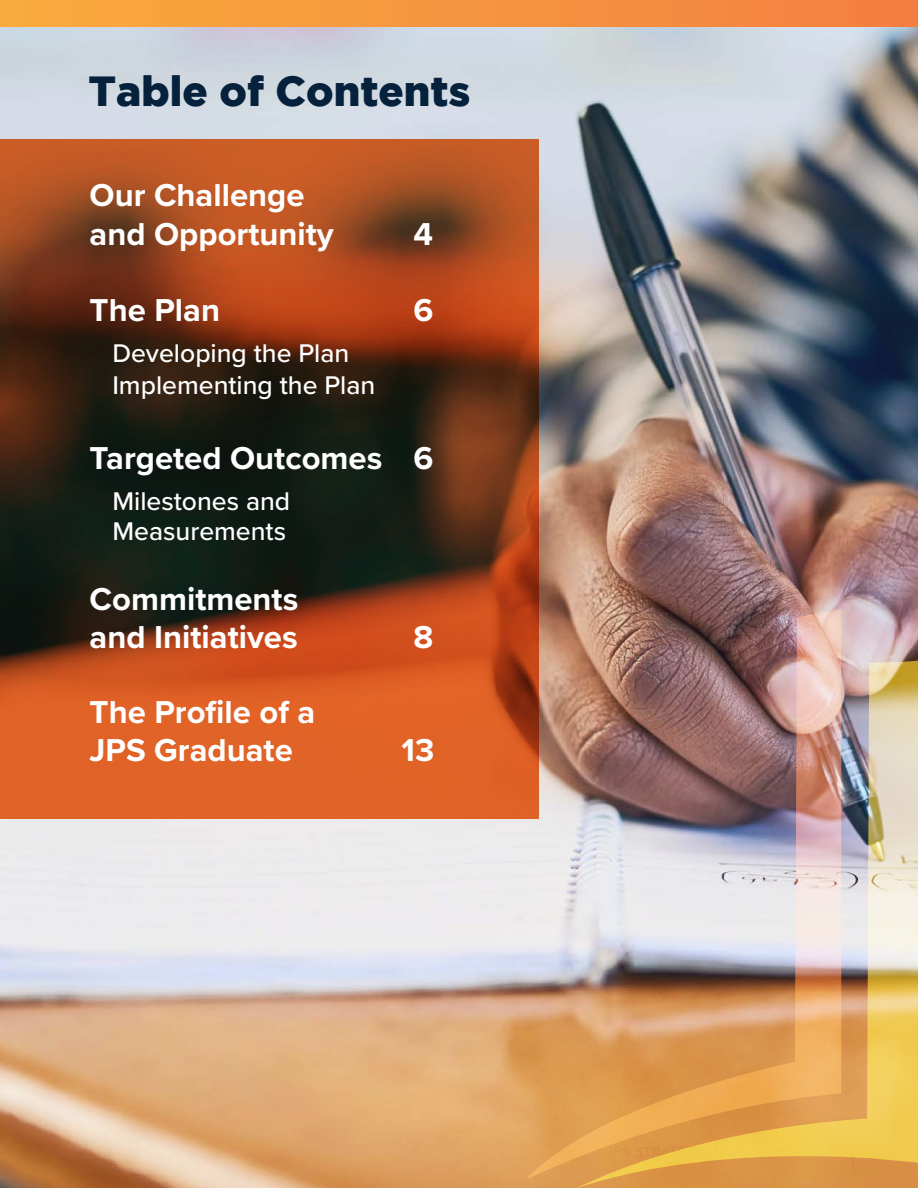
<style>
.page{position:relative;width:918px;height:1188px;background:#fff}
.page>*{position:absolute;margin:0;border:0;box-sizing:border-box;transform-origin:0 0}
.t1{font:900 42px "Gotham";color:#05213c}
.t2{font:700 32.85px "Proxima Nova";color:#fff}
.t3{font:500 26.55px "Proxima Nova";color:#fff}
</style>
<div class="page">
<img style="left:0;top:27px;width:918px;height:1161px">
<svg style="left:0;top:139px;width:539px;height:680px;background:#823d1b"></svg>
<img style="left:527px;top:609px;width:314px;height:570px">
<img style="left:577px;top:661px;width:341px;height:527px">
<div style="left:0;top:0;width:918px;height:27px;background:linear-gradient(to right,#f8ac3d,#f47e41)"></div>
<p class="t1" style="left:89px;top:67px;width:383px">Table of Contents</p>
<p class="t2" style="left:90px;top:171px;width:217px">Our Challenge</p>
<p class="t2" style="left:90px;top:210px;width:246px">and Opportunity</p>
<p class="t2" style="left:414px;top:210px;width:21px">4</p>
<p class="t2" style="left:90px;top:286px;width:132px">The Plan</p>
<p class="t2" style="left:414px;top:286px;width:21px">6</p>
<p class="t3" style="left:112px;top:333px;width:239px">Developing the Plan</p>
<p class="t3" style="left:112px;top:365px;width:265px">Implementing the Plan</p>
<p class="t2" style="left:90px;top:434px;width:345px">Targeted Outcomes 6</p>
<p class="t3" style="left:112px;top:481px;width:179px">Milestones and</p>
<p class="t3" style="left:112px;top:511px;width:175px">Measurements</p>
<p class="t2" style="left:90px;top:574px;width:210px">Commitments</p>
<p class="t2" style="left:90px;top:612px;width:210px">and Initiatives</p>
<p class="t2" style="left:414px;top:612px;width:21px">8</p>
<p class="t2" style="left:90px;top:688px;width:227px">The Profile of a</p>
<p class="t2" style="left:90px;top:726px;width:205px">JPS Graduate</p>
<p class="t2" style="left:402px;top:726px;width:34px">13</p>
</div>
